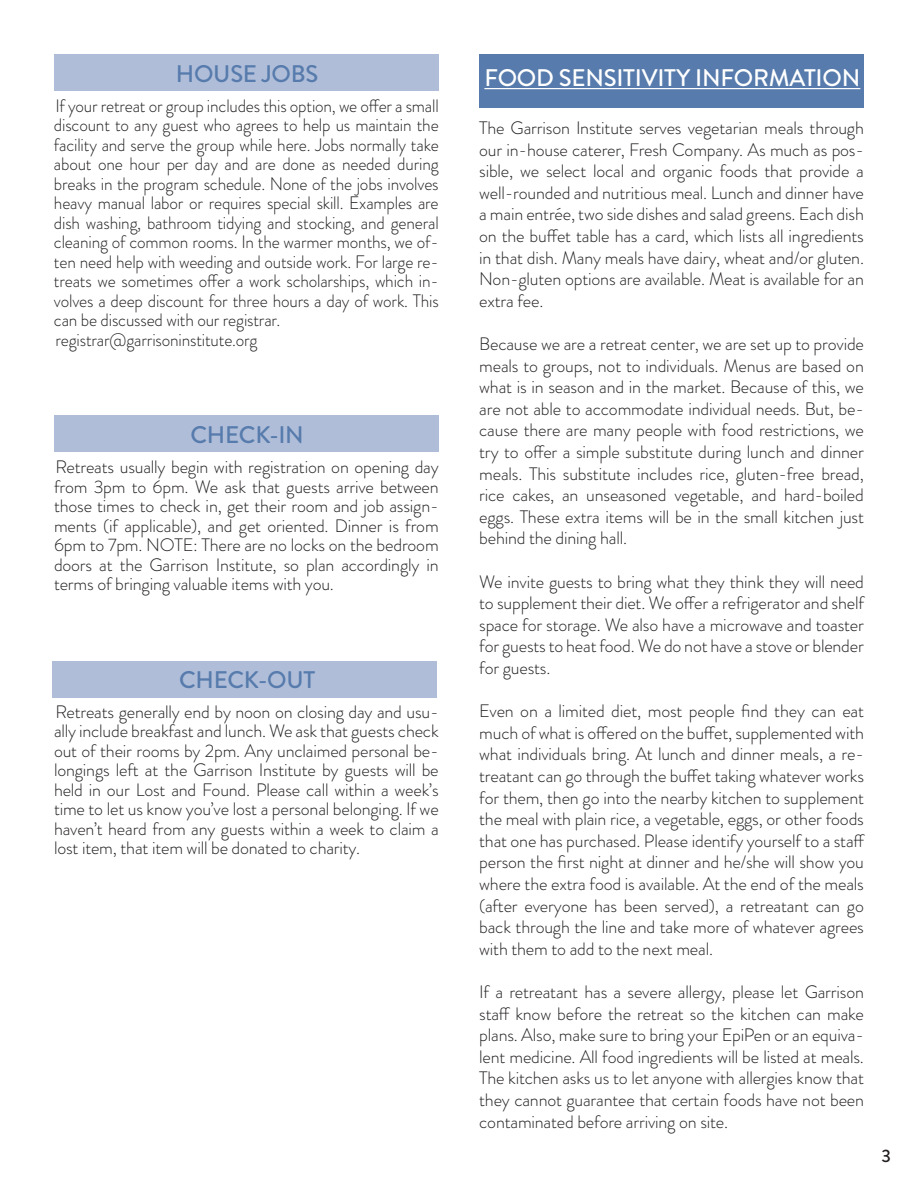
<style>
.page{position:relative;width:918px;height:1188px;background:#fff}
.page>*{position:absolute;margin:0;border:0;box-sizing:border-box;transform-origin:0 0}
.t1{font:500 24px "Brandon Grotesque";letter-spacing:-.01em;color:#567bac}
.t2{font:500 24px "Brandon Grotesque";letter-spacing:-.01em;color:#fff}
.t3{font:300 18px/21.6px "Brandon Grotesque";letter-spacing:-.01em;color:#231f20;text-align:justify}
.t4{font:300 18px/19.5px "Brandon Grotesque";letter-spacing:-.01em;color:#231f20;scale:.96 1}
.t5{font:500 18px "Brandon Grotesque";color:#231f20}
</style>
<div class="page">
<div style="left:54px;top:54px;width:385px;height:37px;background:#afbdd8"></div>
<div style="left:54px;top:415px;width:385px;height:36px;background:#afbdd8"></div>
<div style="left:52px;top:661px;width:385px;height:37px;background:#afbdd8"></div>
<div style="left:479px;top:54px;width:385px;height:54px;background:#567bac"></div>
<hr style="left:484px;top:88px;width:376px;height:1px;background:#fff">
<h1 class="t1" style="left:176px;top:57px;width:144px">HOUSE JOBS</h1>
<p class="t4" style="left:54px;top:96px;width:402px">If your retreat or group includes this option, we offer a small discount to any guest who agrees to help us maintain the facility and serve the group while here. Jobs normally take about one hour per day and are done as needed during breaks in the program schedule. None of the jobs involves heavy manual labor or requires special skill. Examples are dish washing, bathroom tidying and stocking, and general cleaning of common rooms. In the warmer months, we of&shy;ten need help with weeding and outside work. For large re&shy;treats we sometimes offer a work scholarships, which in&shy;volves a deep discount for three hours a day of work. This can be discussed with our registrar. registrar@garrisoninstitute.org</p>
<h1 class="t1" style="left:190px;top:418px;width:115px">CHECK-IN</h1>
<p class="t3" style="left:54px;top:457px;width:386px;line-height:19.5px">Retreats usually begin with registration on opening day from 3pm to 6pm. We ask that guests arrive between those times to check in, get their room and job assign&shy;ments (if applicable), and get oriented. Dinner is from 6pm to 7pm. NOTE: There are no locks on the bedroom doors at the Garrison Institute, so plan accordingly in terms of bringing valuable items with you.</p>
<h1 class="t1" style="left:179px;top:663px;width:138px">CHECK-OUT</h1>
<p class="t3" style="left:54px;top:702px;width:386px;line-height:19.5px">Retreats generally end by noon on closing day and usu&shy;ally include breakfast and lunch. We ask that guests check out of their rooms by 2pm. Any unclaimed personal be&shy;longings left at the Garrison Institute by guests will be held in our Lost and Found. Please call within a week’s time to let us know you’ve lost a personal belonging. If we haven’t heard from any guests within a week to claim a lost item, that item will be donated to charity.</p>
<h1 class="t2" style="left:484px;top:61px;width:377px">FOOD SENSITIVITY INFORMATION</h1>
<p class="t3" style="left:479px;top:117px;width:386px">The Garrison Institute serves vegetarian meals through our in-house caterer, Fresh Company. As much as pos&shy;sible, we select local and organic foods that provide a well-rounded and nutritious meal. Lunch and dinner have a main entrée, two side dishes and salad greens. Each dish on the buffet table has a card, which lists all ingredients in that dish. Many meals have dairy, wheat and/or gluten.<br>Non-gluten options are available. Meat is available for an extra fee.</p>
<p class="t3" style="left:479px;top:333px;width:386px">Because we are a retreat center, we are set up to provide meals to groups, not to individuals. Menus are based on what is in season and in the market. Because of this, we are not able to accommodate individual needs. But, be&shy;cause there are many people with food restrictions, we try to offer a simple substitute during lunch and dinner meals. This substitute includes rice, gluten-free bread, rice cakes, an unseasoned vegetable, and hard-boiled eggs. These extra items will be in the small kitchen just behind the dining hall.</p>
<p class="t3" style="left:479px;top:571px;width:386px">We invite guests to bring what they think they will need to supplement their diet. We offer a refrigerator and shelf space for storage. We also have a microwave and toaster for guests to heat food. We do not have a stove or blender for guests.</p>
<p class="t3" style="left:479px;top:700px;width:387px">Even on a limited diet, most people find they can eat much of what is offered on the buffet, supplemented with what individuals bring. At lunch and dinner meals, a re&shy;treatant can go through the buffet taking whatever works for them, then go into the nearby kitchen to supplement the meal with plain rice, a vegetable, eggs, or other foods that one has purchased. Please identify yourself to a staff person the first night at dinner and he/she will show you where the extra food is available. At the end of the meals (after everyone has been served), a retreatant can go back through the line and take more of whatever agrees with them to add to the next meal.</p>
<p class="t3" style="left:479px;top:981px;width:386px">If a retreatant has a severe allergy, please let Garrison staff know before the retreat so the kitchen can make plans. Also, make sure to bring your EpiPen or an equiva&shy;lent medicine. All food ingredients will be listed at meals.<br>The kitchen asks us to let anyone with allergies know that they cannot guarantee that certain foods have not been contaminated before arriving on site.</p>
<p class="t5" style="left:881px;top:1143px;width:11px">3</p>
</div>
